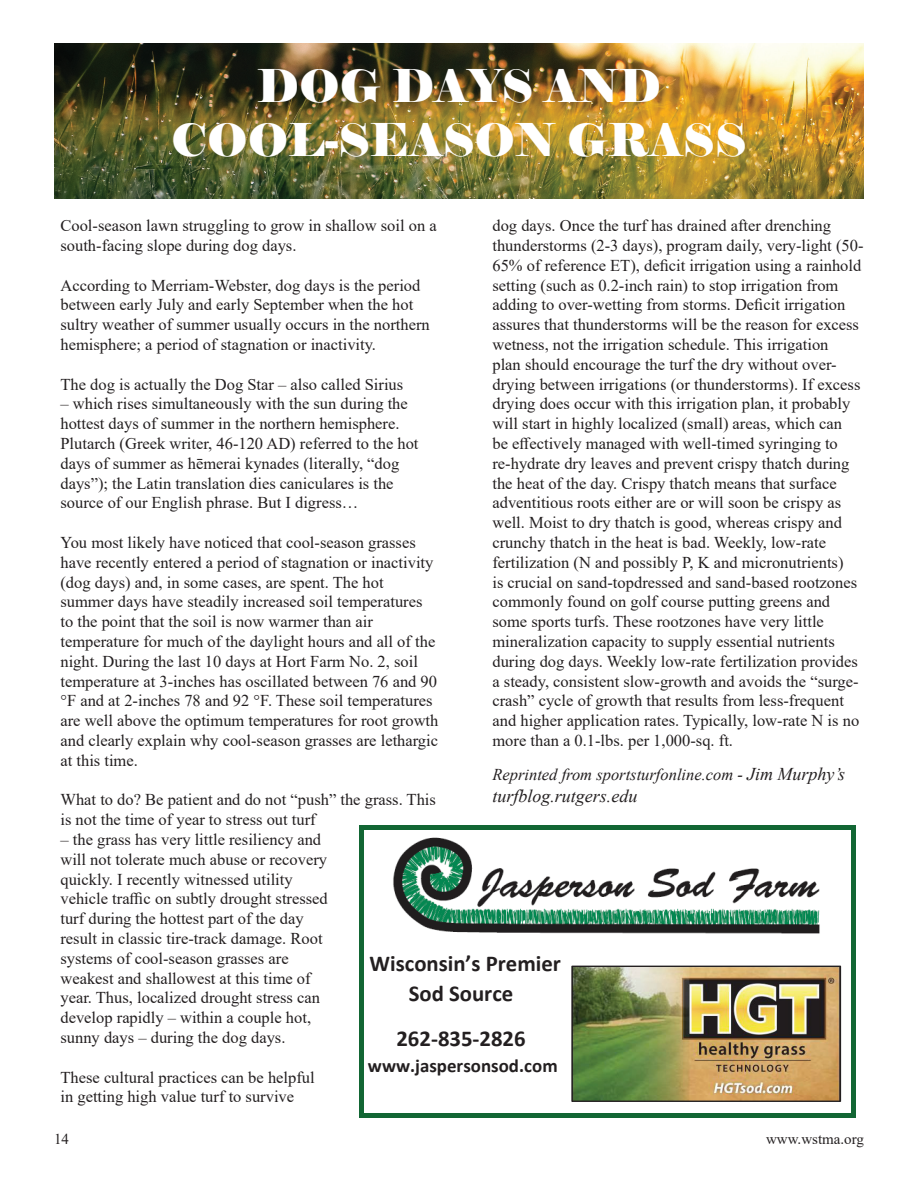
<style>
.page{position:relative;width:918px;height:1188px;background:#fff}
.page>*{position:absolute;margin:0;border:0;box-sizing:border-box;transform-origin:0 0}
.t1{font:45px/54px "Elephant";color:#fff;text-align:center}
.t2{font:700 22.8px/29.7px "Calibri";color:#231f20;text-align:center}
.t3{font:700 18.9px "Calibri";color:#231f20}
.t4{font:italic 18px "Times New Roman";color:#231f20}
.t5{font:16.5px/19.8px "Times New Roman";color:#231f20}
.t6{font:italic 16.5px "Times New Roman";color:#231f20}
.t7{font:15px "Times New Roman";color:#231f20}
.s1{font-size:18px}
</style>
<div class="page">
<img style="left:54px;top:44px;width:810px;height:155px">
<img style="left:393px;top:837px;width:427px;height:97px">
<img style="left:573px;top:968px;width:266px;height:132px">
<div style="left:571px;top:966px;width:270px;height:136px;border:1px solid #231f20"></div>
<svg style="left:359px;top:825px;width:4px;height:4px"></svg>
<hr style="left:363px;top:825px;width:489px;height:4px;background:#126634">
<svg style="left:852px;top:825px;width:4px;height:4px"></svg>
<hr style="left:359px;top:829px;width:4px;height:284px;background:#126634">
<hr style="left:852px;top:829px;width:4px;height:284px;background:#126634">
<svg style="left:359px;top:1113px;width:4px;height:4px"></svg>
<hr style="left:363px;top:1113px;width:489px;height:4px;background:#126634">
<svg style="left:852px;top:1113px;width:4px;height:4px"></svg>
<h1 class="t1" style="left:171px;top:60px;width:577px">DOG DAYS AND<br>COOL-SEASON GRASS</h1>
<p class="t5" style="left:60px;top:215px;width:378px">Cool-season lawn struggling to grow in shallow soil on a south-facing slope during dog days.</p>
<p class="t5" style="left:60px;top:275px;width:371px">According to Merriam-Webster, dog days is the period between early July and early September when the hot sultry weather of summer usually occurs in the northern hemisphere; a period of stagnation or inactivity.</p>
<p class="t5" style="left:60px;top:374px;width:344px">The dog is actually the Dog Star – also called Sirius</p>
<p class="t5" style="left:60px;top:393px;width:360px">– which rises simultaneously with the sun during the hottest days of summer in the northern hemisphere.<br>Plutarch (Greek writer, 46-120 AD) referred to the hot days of summer as hēmerai kynades (literally, “dog days”); the Latin translation dies caniculares is the source of our English phrase. But I digress…</p>
<p class="t5" style="left:60px;top:532px;width:380px">You most likely have noticed that cool-season grasses have recently entered a period of stagnation or inactivity (dog days) and, in some cases, are spent. The hot summer days have steadily increased soil temperatures to the point that the soil is now warmer than air temperature for much of the daylight hours and all of the night. During the last 10 days at Hort Farm No. 2, soil temperature at 3-inches has oscillated between 76 and 90 °F and at 2-inches 78 and 92 °F. These soil temperatures are well above the optimum temperatures for root growth and clearly explain why cool-season grasses are lethargic at this time.</p>
<p class="t5" style="left:60px;top:789px;width:377px">What to do? Be patient and do not “push” the grass. This is not the time of year to stress out turf</p>
<p class="t5" style="left:60px;top:829px;width:269px">– the grass has very little resiliency and will not tolerate much abuse or recovery quickly. I recently witnessed utility vehicle traffic on subtly drought stressed turf during the hottest part of the day result in classic tire-track damage. Root systems of cool-season grasses are weakest and shallowest at this time of year. Thus, localized drought stress can develop rapidly – within a couple hot, sunny days – during the dog days.</p>
<p class="t5" style="left:60px;top:1067px;width:256px">These cultural practices can be helpful in getting high value turf to survive</p>
<p class="t5" style="left:492px;top:215px;width:373px">dog days. Once the turf has drained after drenching thunderstorms (2-3 days), program daily, very-light (50- 65% of reference ET), deficit irrigation using a rainhold setting (such as 0.2-inch rain) to stop irrigation from adding to over-wetting from storms. Deficit irrigation assures that thunderstorms will be the reason for excess wetness, not the irrigation schedule. This irrigation<br>plan should encourage the turf the dry without over&shy;drying between irrigations (or thunderstorms). If excess drying does occur with this irrigation plan, it probably will start in highly localized (small) areas, which can<br>be effectively managed with well-timed syringing to re-hydrate dry leaves and prevent crispy thatch during the heat of the day. Crispy thatch means that surface adventitious roots either are or will soon be crispy as well. Moist to dry thatch is good, whereas crispy and crunchy thatch in the heat is bad. Weekly, low-rate fertilization (N and possibly P, K and micronutrients)<br>is crucial on sand-topdressed and sand-based rootzones commonly found on golf course putting greens and some sports turfs. These rootzones have very little mineralization capacity to supply essential nutrients during dog days. Weekly low-rate fertilization provides a steady, consistent slow-growth and avoids the “surge&shy;crash” cycle of growth that results from less-frequent and higher application rates. Typically, low-rate N is no more than a 0.1-lbs. per 1,000-sq. ft.</p>
<p class="t6" style="left:492px;top:764px;width:354px">Reprinted from sportsturfonline.com - <span class="s1">Jim Murphy’s</span></p>
<p class="t4" style="left:492px;top:784px;width:147px">turfblog.rutgers.edu</p>
<h2 class="t2" style="left:370px;top:948px;width:193px">Wisconsin’s Premier<br>Sod Source</h2>
<h2 class="t2" style="left:396px;top:1022px;width:131px">262-835-2826</h2>
<p class="t3" style="left:368px;top:1053px;width:191px">www.jaspersonsod.com</p>
<p class="t7" style="left:54px;top:1129px;width:16px">14</p>
<p class="t7" style="left:766px;top:1129px;width:99px">www.wstma.org</p>
</div>
